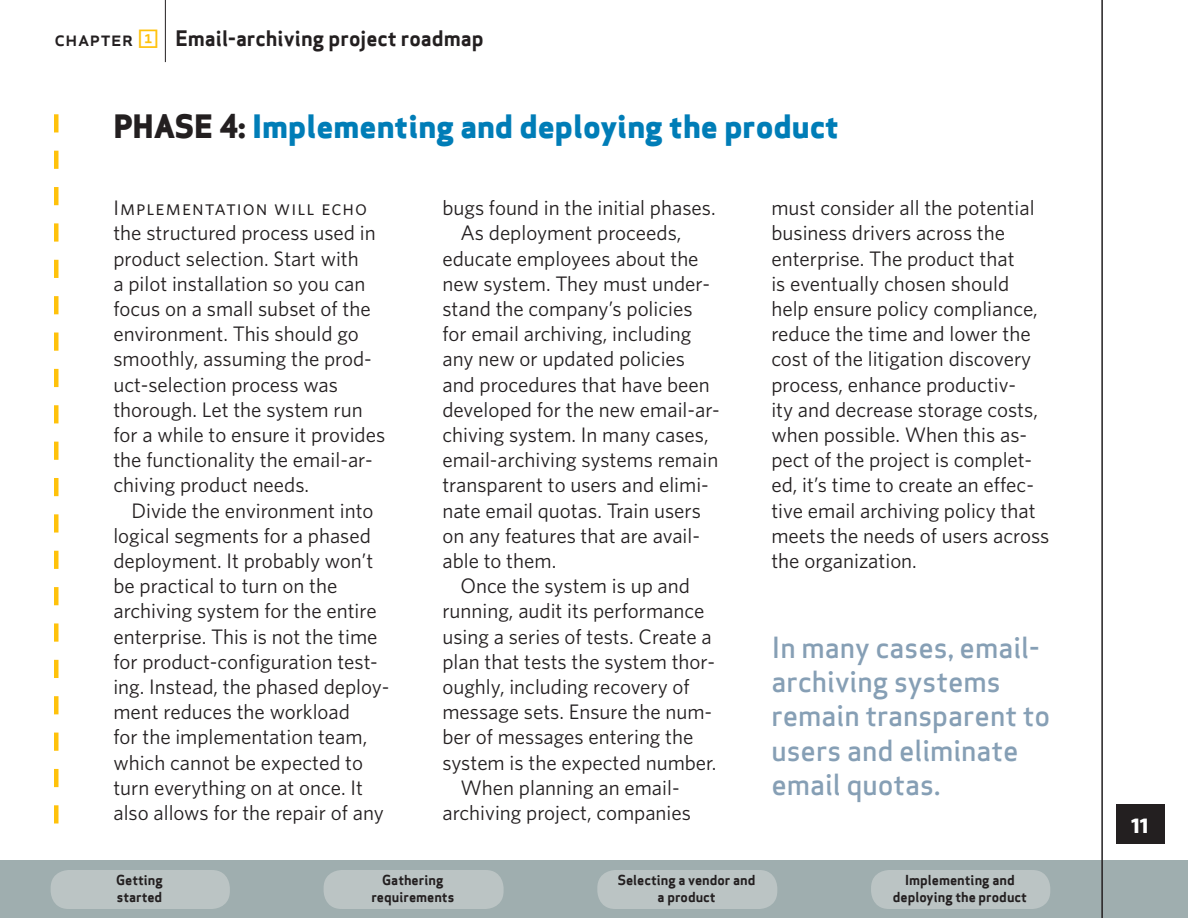
<style>
.page{position:relative;width:1188px;height:918px;background:#fff}
.page>*{position:absolute;margin:0;border:0;box-sizing:border-box;transform-origin:0 0}
.t1{font:31.5px "Apex Sans Extra Bold T";color:#007db7}
.t2{font:28.5px/34.2px "Apex Sans Medium T";color:#869fb5}
.t3{font:700 21.3px "Whitney";color:#fff}
.t4{font:21px/25.2px "Whitney";color:#231f20}
.t5{font:21px "Whitney Book SC";letter-spacing:.05em;color:#231f20}
.t6{font:20.85px "Apex Sans Bold T";color:#231f20}
.t7{font:13.5px/17.1px "Apex Sans Bold T";color:#231f20;text-align:center}
.s1{font-family:"Apex Sans Medium C"}
.s2{font-family:"Whitney Index White Square Bd";color:#ffc20b}
.s3{color:#231f20}
</style>
<div class="page">
<div style="left:0;top:861px;width:1188px;height:57px;background:#9faeaf"></div>
<hr style="left:1101px;top:0;width:2px;height:918px;background:#231f20">
<hr style="left:165px;top:0;width:1px;height:62px;background:#231f20">
<div style="left:1116px;top:805px;width:49px;height:39px;background:#231f20"></div>
<div style="left:51px;top:870px;width:179px;height:39px;background:#bbc4c4;border-radius:18px"></div>
<div style="left:324px;top:870px;width:180px;height:39px;background:#bbc4c4;border-radius:18px"></div>
<div style="left:597px;top:870px;width:180px;height:39px;background:#bbc4c4;border-radius:18px"></div>
<div style="left:871px;top:870px;width:179px;height:39px;background:#bbc4c4;border-radius:18px"></div>
<svg style="left:54px;top:114px;width:4px;height:710px"></svg>
<p class="t6" style="left:54px;top:25px;width:431px"><span class="s1">chapter</span> <span class="s2">1</span> Email-archiving project roadmap</p>
<h1 class="t1" style="left:113px;top:106px;width:727px"><span class="s3">Phase 4:</span> Implementing and deploying the product</h1>
<p class="t5" style="left:113px;top:195px;width:255px">Implementation will echo</p>
<p class="t4" style="left:113px;top:220px;width:273px">the structured process used in product selection. Start with<br>a pilot installation so you can focus on a small subset of the environment. This should go smoothly, assuming the prod&shy;uct-selection process was thorough. Let the system run for a while to ensure it provides the functionality the email-ar&shy;chiving product needs.</p>
<p class="t4" style="left:113px;top:497px;width:277px;text-indent:18px">Divide the environment into logical segments for a phased deployment. It probably won’t be practical to turn on the archiving system for the entire enterprise. This is not the time for product-configuration test&shy;ing. Instead, the phased deploy&shy;ment reduces the workload<br>for the implementation team, which cannot be expected to turn everything on at once. It also allows for the repair of any</p>
<p class="t4" style="left:442px;top:195px;width:275px">bugs found in the initial phases.</p>
<p class="t4" style="left:460px;top:220px;width:223px">As deployment proceeds,</p>
<p class="t4" style="left:442px;top:245px;width:258px">educate employees about the</p>
<p class="t4" style="left:442px;top:270px;width:269px">new system. They must under-</p>
<p class="t4" style="left:442px;top:296px;width:252px">stand the company’s policies</p>
<p class="t4" style="left:442px;top:321px;width:250px">for email archiving, including</p>
<p class="t4" style="left:442px;top:346px;width:244px">any new or updated policies</p>
<p class="t4" style="left:442px;top:371px;width:269px">and procedures that have been</p>
<p class="t4" style="left:442px;top:396px;width:279px">developed for the new email-ar-</p>
<p class="t4" style="left:442px;top:422px;width:268px">chiving system. In many cases,</p>
<p class="t4" style="left:442px;top:447px;width:277px">email-archiving systems remain</p>
<p class="t4" style="left:442px;top:472px;width:268px">transparent to users and elimi-</p>
<p class="t4" style="left:442px;top:497px;width:260px">nate email quotas. Train users</p>
<p class="t4" style="left:442px;top:522px;width:259px">on any features that are avail-</p>
<p class="t4" style="left:442px;top:548px;width:115px">able to them.</p>
<p class="t4" style="left:460px;top:573px;width:231px">Once the system is up and</p>
<p class="t4" style="left:442px;top:598px;width:263px">running, audit its performance</p>
<p class="t4" style="left:442px;top:623px;width:271px">using a series of tests. Create a</p>
<p class="t4" style="left:442px;top:648px;width:274px">plan that tests the system thor-</p>
<p class="t4" style="left:442px;top:674px;width:249px">oughly, including recovery of</p>
<p class="t4" style="left:442px;top:699px;width:271px">message sets. Ensure the num-</p>
<p class="t4" style="left:442px;top:724px;width:253px">ber of messages entering the</p>
<p class="t4" style="left:442px;top:749px;width:276px">system is the expected number.</p>
<p class="t4" style="left:460px;top:774px;width:221px">When planning an email-</p>
<p class="t4" style="left:442px;top:800px;width:250px">archiving project, companies</p>
<p class="t4" style="left:771px;top:195px;width:280px">must consider all the potential business drivers across the enterprise. The product that<br>is eventually chosen should help ensure policy compliance, reduce the time and lower the cost of the litigation discovery process, enhance productiv-<br>ity and decrease storage costs, when possible. When this as&shy;pect of the project is complet&shy;ed, it’s time to create an effec&shy;tive email archiving policy that meets the needs of users across the organization.</p>
<h2 class="t2" style="left:771px;top:630px;width:280px">In many cases, email&shy;archiving systems remain transparent to users and eliminate email quotas.</h2>
<p class="t7" style="left:116px;top:871px;width:48px;text-align:left">Getting started</p>
<p class="t7" style="left:371px;top:871px;width:84px">Gathering requirements</p>
<p class="t7" style="left:618px;top:871px;width:139px">Selecting a vendor and a product</p>
<p class="t7" style="left:893px;top:871px;width:136px">Implementing and deploying the product</p>
<p class="t3" style="left:1131px;top:813px;width:9px">11</p>
</div>
